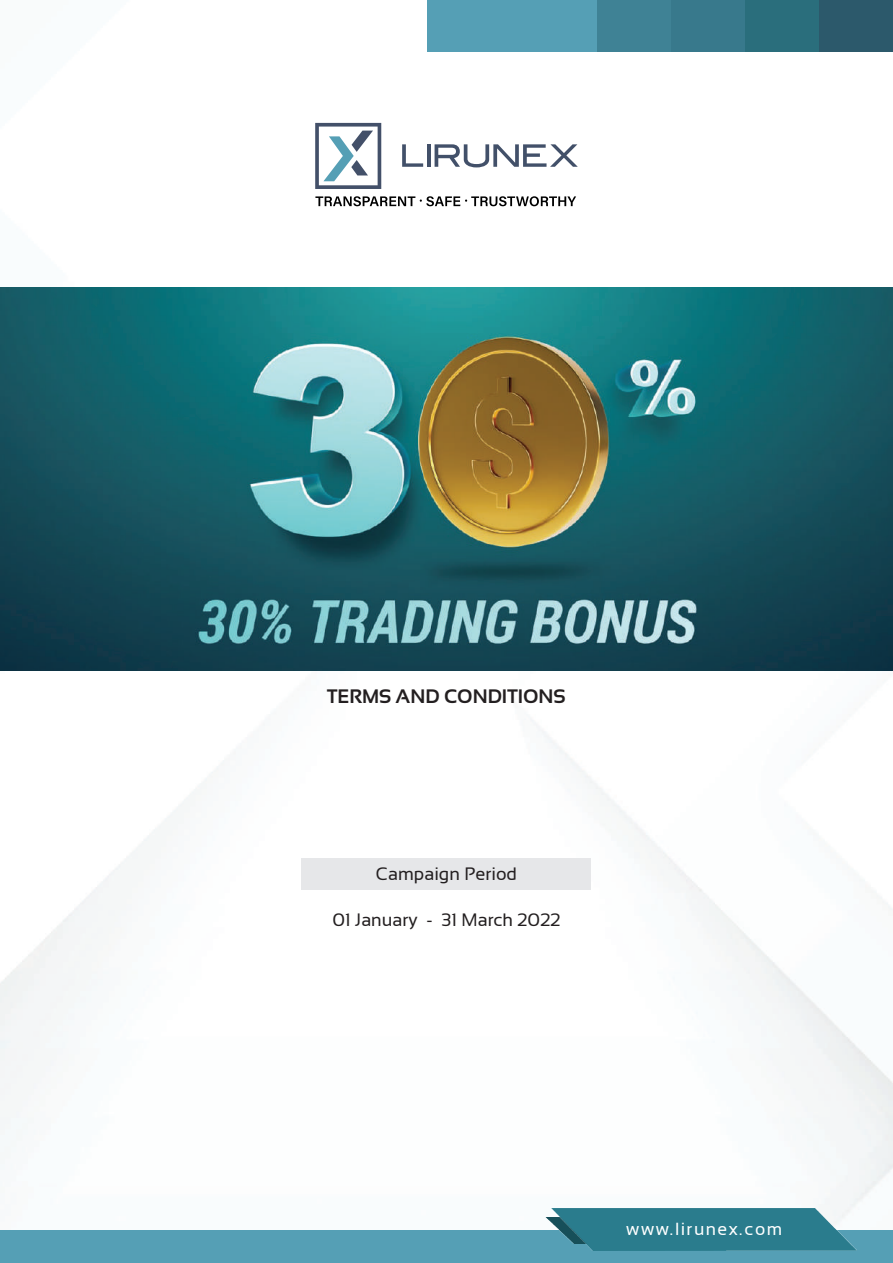
<style>
.page{position:relative;width:893px;height:1263px;background:#fff}
.page>*{position:absolute;margin:0;border:0;box-sizing:border-box;transform-origin:0 0}
.t1{font:700 19.5px "Sansation";color:#231f20}
.t2{font:18px "Sansation";color:#231f20}
.t3{font:17.55px "Sansation";letter-spacing:.085em;color:#fff}
</style>
<div class="page">
<img style="left:0;top:0;width:893px;height:1218px">
<div style="left:428px;top:0;width:169px;height:51px;background:#559fb5"></div>
<div style="left:597px;top:0;width:74px;height:51px;background:#3f8295"></div>
<div style="left:671px;top:0;width:74px;height:51px;background:#38798c"></div>
<div style="left:745px;top:0;width:74px;height:51px;background:#2a6e7c"></div>
<div style="left:819px;top:0;width:74px;height:51px;background:#2c596b"></div>
<svg style="left:315px;top:123px;width:66px;height:66px"></svg>
<svg style="left:402px;top:144px;width:21px;height:23px"></svg>
<hr style="left:427px;top:144px;width:4px;height:23px;background:#425069">
<svg style="left:435px;top:144px;width:143px;height:23px"></svg>
<svg style="left:315px;top:196px;width:261px;height:10px"></svg>
<div style="left:0;top:1230px;width:893px;height:33px;background:#559fb5"></div>
<img style="left:546px;top:1218px;width:6px;height:5px">
<img style="left:552px;top:1209px;width:304px;height:42px">
<div style="left:302px;top:858px;width:289px;height:32px;background:#e6e7e9"></div>
<img style="left:0;top:287px;width:893px;height:383px">
<p class="t1" style="left:327px;top:685px;width:240px">TERMS AND CONDITIONS</p>
<p class="t2" style="left:376px;top:863px;width:143px">Campaign Period</p>
<p class="t2" style="left:332px;top:909px;width:229px">01 January - 31 March 2022</p>
<p class="t3" style="left:626px;top:1219px;width:158px">www.lirunex.com</p>
</div>
